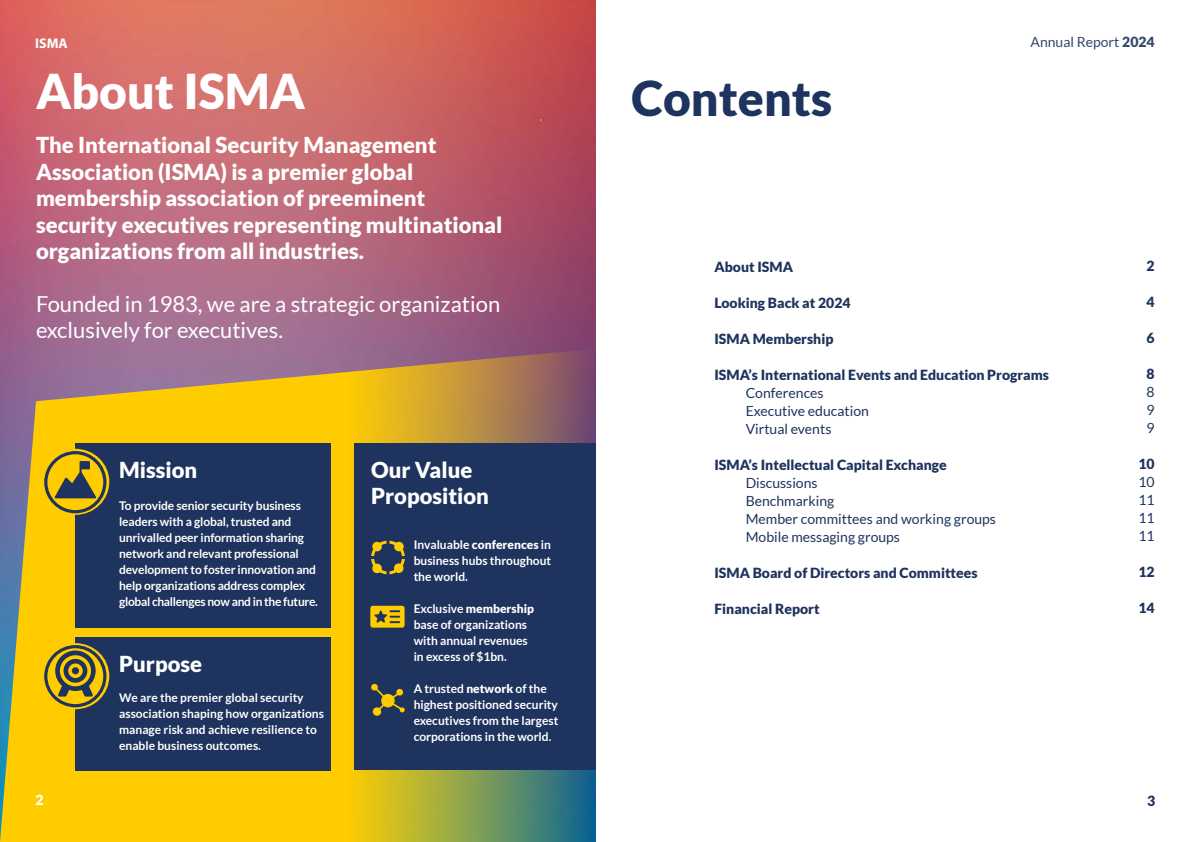
<style>
.page{position:relative;width:1191px;height:842px;background:#fff}
.page>*{position:absolute;margin:0;border:0;box-sizing:border-box;transform-origin:0 0}
.t1{font:900 48px "Lato";color:#fff}
.t2{font:900 48px "Lato";color:#1e335d}
.t3{font:900 22px/26.4px "Lato";color:#fff}
.t4{font:22px/26.4px "Lato";color:#fff}
.t5{font:900 14px "Lato";color:#1e335d}
.t6{font:14px/18px "Lato";color:#1e335d}
.t7{font:14px "Lato";color:#35476d}
.t8{font:700 14px "Myriad Pro";color:#fff}
.t9{font:900 14px "Lato";color:#fff}
.t10{font:700 12px/16px "Lato";color:#fff}
.s1{font-weight:900}
</style>
<div class="page">
<img style="left:0;top:0;width:595px;height:349px">
<svg style="left:0;top:349px;width:595px;height:493px;background:#cba932"></svg>
<div style="left:75px;top:443px;width:256px;height:185px;background:#1e335d"></div>
<div style="left:75px;top:637px;width:256px;height:133px;background:#1e335d"></div>
<div style="left:354px;top:443px;width:241px;height:327px;background:#1e335d"></div>
<svg style="left:41px;top:449px;width:68px;height:66px"></svg>
<svg style="left:44px;top:451px;width:62px;height:62px"></svg>
<svg style="left:41px;top:643px;width:68px;height:66px"></svg>
<svg style="left:44px;top:645px;width:62px;height:62px"></svg>
<svg style="left:370px;top:606px;width:34px;height:22px"></svg>
<svg style="left:371px;top:684px;width:34px;height:32px"></svg>
<svg style="left:371px;top:541px;width:34px;height:33px"></svg>
<p class="t8" style="left:35px;top:34px;width:34px">ISMA</p>
<h1 class="t1" style="left:36px;top:63px;width:271px">About ISMA</h1>
<h2 class="t3" style="left:36px;top:132px;width:468px">The International Security Management Association (ISMA) is a premier global membership association of preeminent security executives representing multinational organizations from all industries.</h2>
<h2 class="t4" style="left:36px;top:291px;width:466px">Founded in 1983, we are a strategic organization exclusively for executives.</h2>
<p class="t9" style="left:36px;top:792px;width:10px">2</p>
<h2 class="t3" style="left:119px;top:456px;width:80px">Mission</h2>
<p class="t10" style="left:119px;top:497px;width:200px">To provide senior security business leaders with a global, trusted and unrivalled peer information sharing network and relevant professional development to foster innovation and help organizations address complex global challenges now and in the future.</p>
<h2 class="t3" style="left:119px;top:650px;width:85px">Purpose</h2>
<p class="t10" style="left:119px;top:690px;width:206px">We are the premier global security association shaping how organizations manage risk and achieve resilience to enable business outcomes.</p>
<h2 class="t3" style="left:371px;top:456px;width:119px">Our Value<br>Proposition</h2>
<p class="t10" style="left:414px;top:536px;width:139px;text-align:justify">Invaluable <span class="s1">conferences</span> in business hubs throughout the world.</p>
<p class="t10" style="left:414px;top:600px;width:122px">Exclusive <span class="s1">membership </span>base of organizations with annual revenues in excess of $1bn.</p>
<p class="t10" style="left:414px;top:680px;width:146px">A trusted <span class="s1">network</span> of the highest positioned security executives from the largest corporations in the world.</p>
<h1 class="t2" style="left:631px;top:71px;width:202px">Contents</h1>
<p class="t7" style="left:1030px;top:35px;width:126px">Annual Report <span class="s1">2024</span></p>
<p class="t5" style="left:714px;top:259px;width:80px">About ISMA</p>
<p class="t5" style="left:714px;top:295px;width:138px">Looking Back at 2024</p>
<p class="t5" style="left:714px;top:331px;width:120px">ISMA Membership</p>
<p class="t5" style="left:714px;top:367px;width:336px">ISMA’s International Events and Education Programs</p>
<p class="t6" style="left:745px;top:384px;width:125px">Conferences<br>Executive education<br>Virtual events</p>
<p class="t5" style="left:714px;top:457px;width:234px">ISMA’s Intellectual Capital Exchange</p>
<p class="t6" style="left:745px;top:474px;width:252px">Discussions<br>Benchmarking<br>Member committees and working groups<br>Mobile messaging groups</p>
<p class="t5" style="left:714px;top:565px;width:265px">ISMA Board of Directors and Committees</p>
<p class="t5" style="left:714px;top:601px;width:107px">Financial Report</p>
<p class="t5" style="left:1146px;top:257px;width:10px">2</p>
<p class="t5" style="left:1146px;top:293px;width:10px">4</p>
<p class="t5" style="left:1146px;top:329px;width:10px">6</p>
<p class="t5" style="left:1146px;top:365px;width:10px">8</p>
<p class="t6" style="left:1146px;top:382px;width:10px;text-align:justify">8<br>9<br>9</p>
<p class="t5" style="left:1138px;top:455px;width:18px">10</p>
<p class="t6" style="left:1138px;top:472px;width:18px;text-align:justify">10<br>11<br>11<br>11</p>
<p class="t5" style="left:1138px;top:563px;width:18px">12</p>
<p class="t5" style="left:1138px;top:599px;width:18px">14</p>
<p class="t5" style="left:1147px;top:793px;width:10px">3</p>
</div>
